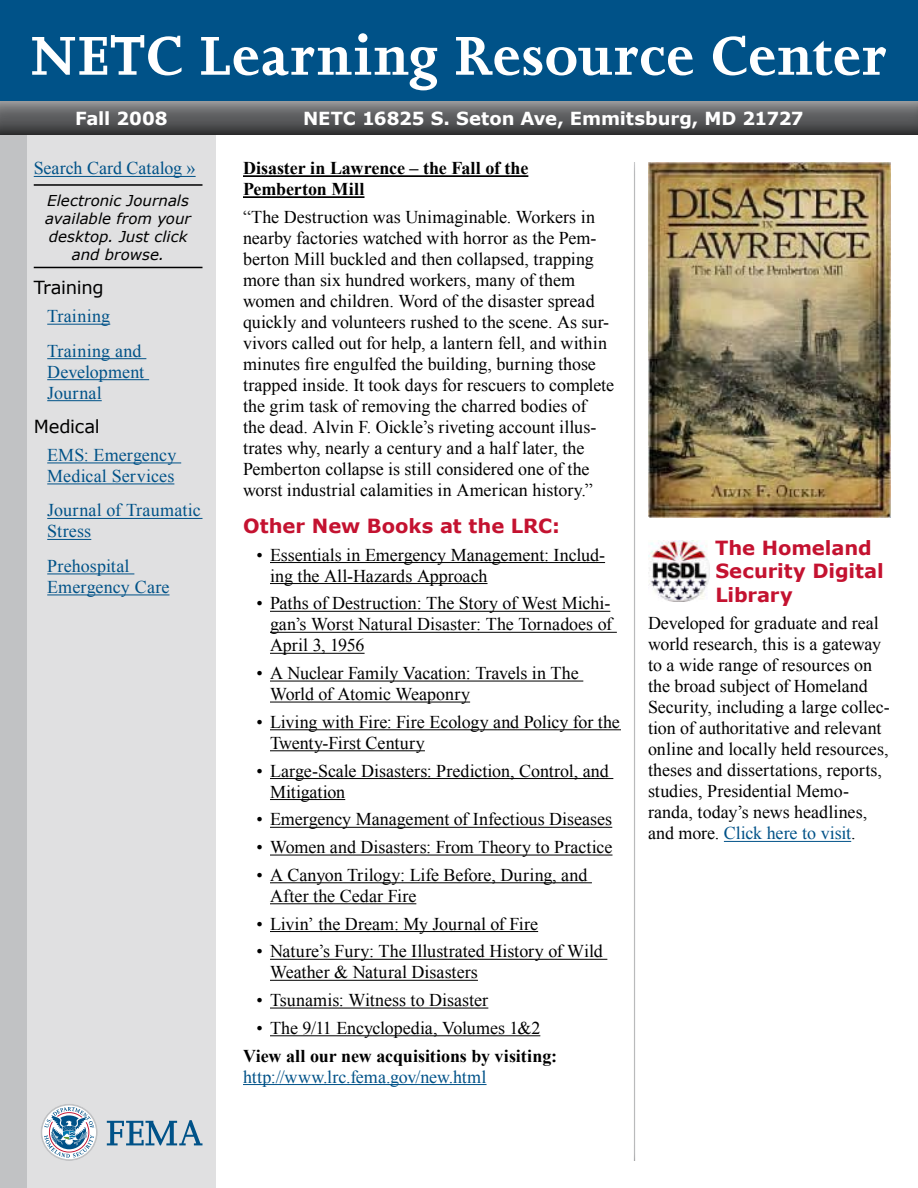
<style>
.page{position:relative;width:918px;height:1188px;background:#fff}
.page>*{position:absolute;margin:0;border:0;box-sizing:border-box;transform-origin:0 0}
.t1{font:700 63px "Joanna MT Std";letter-spacing:.015em;color:#fff}
.t2{font:700 19.5px/23.4px "Verdana";letter-spacing:-.005em;color:#c41230}
.Body_Text{font:18px/21px "Times New Roman";color:#000}
.Bullets{font:18px/21px "Times New Roman";color:#000}
.Sidebar_Body_Text{font:18px/21px "Times New Roman";letter-spacing:.01em;color:#005288}
.Body_Text-2{font:700 18px/21px "Times New Roman";letter-spacing:-.005em;color:#000}
.t3{font:700 18px "Verdana";letter-spacing:-.01em;color:#fff}
.Book_Title{font:700 18px/21px "Times New Roman";letter-spacing:-.005em;color:#000}
.Body_Text-3{font:18px "Times New Roman";color:#005288}
.Sidebar_Title{font:18px "Verdana";letter-spacing:-.02em;color:#000}
.Sidebar_Note{font:italic 15px/18px "Verdana";color:#000;text-align:center}
.s1{font-weight:400;color:#005288}
.s2{color:#005288}
</style>
<div class="page">
<div style="left:0;top:135px;width:216px;height:1053px;background:#e0e0e1"></div>
<hr style="left:34px;top:176px;width:162px;height:1px;background:#005288">
<hr style="left:34px;top:184px;width:168px;height:2px;background:#000">
<hr style="left:34px;top:267px;width:168px;height:1px;background:#000">
<hr style="left:47px;top:324px;width:63px;height:1px;background:#005288">
<hr style="left:47px;top:358px;width:99px;height:1px;background:#005288">
<hr style="left:47px;top:379px;width:102px;height:1px;background:#005288">
<hr style="left:47px;top:400px;width:55px;height:1px;background:#005288">
<hr style="left:47px;top:463px;width:134px;height:1px;background:#005288">
<hr style="left:47px;top:484px;width:127px;height:1px;background:#005288">
<hr style="left:47px;top:518px;width:155px;height:1px;background:#005288">
<hr style="left:47px;top:539px;width:44px;height:1px;background:#005288">
<hr style="left:47px;top:574px;width:87px;height:1px;background:#005288">
<hr style="left:47px;top:595px;width:123px;height:1px;background:#005288">
<hr style="left:243px;top:175px;width:285px;height:2px;background:#000">
<hr style="left:243px;top:196px;width:121px;height:2px;background:#000">
<hr style="left:270px;top:562px;width:335px;height:1px;background:#000">
<hr style="left:270px;top:583px;width:218px;height:1px;background:#000">
<hr style="left:270px;top:611px;width:340px;height:1px;background:#000">
<hr style="left:270px;top:632px;width:347px;height:1px;background:#000">
<hr style="left:270px;top:653px;width:95px;height:1px;background:#000">
<hr style="left:270px;top:681px;width:313px;height:1px;background:#000">
<hr style="left:270px;top:702px;width:200px;height:1px;background:#000">
<hr style="left:270px;top:729px;width:351px;height:1px;background:#000">
<hr style="left:270px;top:750px;width:155px;height:1px;background:#000">
<hr style="left:270px;top:778px;width:343px;height:1px;background:#000">
<hr style="left:270px;top:799px;width:75px;height:1px;background:#000">
<hr style="left:270px;top:827px;width:342px;height:1px;background:#000">
<hr style="left:270px;top:855px;width:343px;height:1px;background:#000">
<hr style="left:270px;top:882px;width:322px;height:1px;background:#000">
<hr style="left:270px;top:903px;width:146px;height:1px;background:#000">
<hr style="left:270px;top:931px;width:268px;height:1px;background:#000">
<hr style="left:270px;top:959px;width:337px;height:1px;background:#000">
<hr style="left:270px;top:980px;width:208px;height:1px;background:#000">
<hr style="left:270px;top:1008px;width:218px;height:1px;background:#000">
<hr style="left:270px;top:1035px;width:270px;height:1px;background:#000">
<hr style="left:243px;top:1084px;width:244px;height:1px;background:#005288">
<svg style="left:107px;top:1120px;width:95px;height:25px"></svg>
<svg style="left:41px;top:1104px;width:57px;height:57px"></svg>
<img style="left:648px;top:162px;width:243px;height:356px">
<hr style="left:724px;top:841px;width:127px;height:1px;background:#005288">
<img style="left:648px;top:540px;width:62px;height:62px">
<hr style="left:632px;top:160px;width:4px;height:1002px;background:#000;opacity:.75">
<div style="left:0;top:0;width:918px;height:122px;background:#005288"></div>
<div style="left:0;top:122px;width:27px;height:1066px;background:#c1c2c4"></div>
<div style="left:0;top:100px;width:918px;height:38px;background:#000;opacity:.75"></div>
<h1 class="t1" style="left:31px;top:22px;width:858px">NETC Learning Resource Center</h1>
<p class="t3" style="left:75px;top:107px;width:94px">Fall 2008</p>
<p class="t3" style="left:303px;top:107px;width:502px">NETC 16825 S. Seton Ave, Emmitsburg, MD 21727</p>
<p class="Body_Text-3" style="left:34px;top:156px;width:163px">Search Card Catalog »</p>
<p class="Sidebar_Note" style="left:45px;top:191px;width:147px">Electronic Journals available from your desktop. Just click and browse.</p>
<p class="Sidebar_Title" style="left:34px;top:276px;width:72px">Training</p>
<p class="Sidebar_Body_Text" style="left:47px;top:305px;width:65px">Training</p>
<p class="Sidebar_Body_Text" style="left:47px;top:340px;width:99px">Training and<br>Development<br>Journal</p>
<p class="Sidebar_Title" style="left:34px;top:415px;width:68px">Medical</p>
<p class="Sidebar_Body_Text" style="left:47px;top:444px;width:131px">EMS: Emergency<br>Medical Services</p>
<p class="Sidebar_Body_Text" style="left:47px;top:500px;width:155px">Journal of Traumatic<br>Stress</p>
<p class="Sidebar_Body_Text" style="left:47px;top:555px;width:124px">Prehospital<br>Emergency Care</p>
<p class="Book_Title" style="left:243px;top:157px;width:287px">Disaster in Lawrence – the Fall of the<br>Pemberton Mill</p>
<p class="Body_Text" style="left:243px;top:206px;width:373px">“The Destruction was Unimaginable. Workers in nearby factories watched with horror as the Pem&shy;berton Mill buckled and then collapsed, trapping more than six hundred workers, many of them women and children. Word of the disaster spread quickly and volunteers rushed to the scene. As sur&shy;vivors called out for help, a lantern fell, and within minutes fire engulfed the building, burning those trapped inside. It took days for rescuers to complete the grim task of removing the charred bodies of<br>the dead. Alvin F. Oickle’s riveting account illus&shy;trates why, nearly a century and a half later, the Pemberton collapse is still considered one of the worst industrial calamities in American history.”</p>
<p class="t2" style="left:243px;top:513px;width:319px">Other New Books at the LRC:</p>
<p class="Bullets" style="left:270px;top:544px;width:337px;text-indent:-14px">• Essentials in Emergency Management: Includ&shy;ing the All-Hazards Approach</p>
<p class="Bullets" style="left:270px;top:593px;width:344px;text-align:justify;text-indent:-14px">• Paths of Destruction: The Story of West Michi&shy;gan’s Worst Natural Disaster: The Tornadoes of April 3, 1956</p>
<p class="Bullets" style="left:270px;top:662px;width:310px;text-indent:-14px">• A Nuclear Family Vacation: Travels in The<br>World of Atomic Weaponry</p>
<p class="Bullets" style="left:270px;top:711px;width:351px;text-indent:-14px">• Living with Fire: Fire Ecology and Policy for the<br>Twenty-First Century</p>
<p class="Bullets" style="left:270px;top:760px;width:340px;text-indent:-14px">• Large-Scale Disasters: Prediction, Control, and<br>Mitigation</p>
<p class="Bullets" style="left:256px;top:809px;width:357px">• Emergency Management of Infectious Diseases</p>
<p class="Bullets" style="left:256px;top:836px;width:357px">• Women and Disasters: From Theory to Practice</p>
<p class="Bullets" style="left:270px;top:864px;width:319px;text-indent:-14px">• A Canyon Trilogy: Life Before, During, and<br>After the Cedar Fire</p>
<p class="Bullets" style="left:256px;top:913px;width:283px">• Livin’ the Dream: My Journal of Fire</p>
<p class="Bullets" style="left:270px;top:941px;width:334px;text-indent:-14px">• Nature’s Fury: The Illustrated History of Wild<br>Weather &amp; Natural Disasters</p>
<p class="Bullets" style="left:256px;top:989px;width:233px">• Tsunamis: Witness to Disaster</p>
<p class="Bullets" style="left:256px;top:1017px;width:285px">• The 9/11 Encyclopedia, Volumes 1&amp;2</p>
<p class="Body_Text-2" style="left:243px;top:1045px;width:316px">View all our new acquisitions by visiting: <span class="s1">http://www.lrc.fema.gov/new.html</span></p>
<p class="t2" style="left:715px;top:535px;width:170px">The Homeland<br>Security Digital<br>Library</p>
<p class="Body_Text" style="left:648px;top:613px;width:243px">Developed for graduate and real world research, this is a gateway to a wide range of resources on the broad subject of Homeland<br>Security, including a large collec&shy;tion of authoritative and relevant online and locally held resources, theses and dissertations, reports, studies, Presidential Memo&shy;randa, today’s news headlines, and more. <span class="s2">Click here to visit</span>.</p>
</div>
